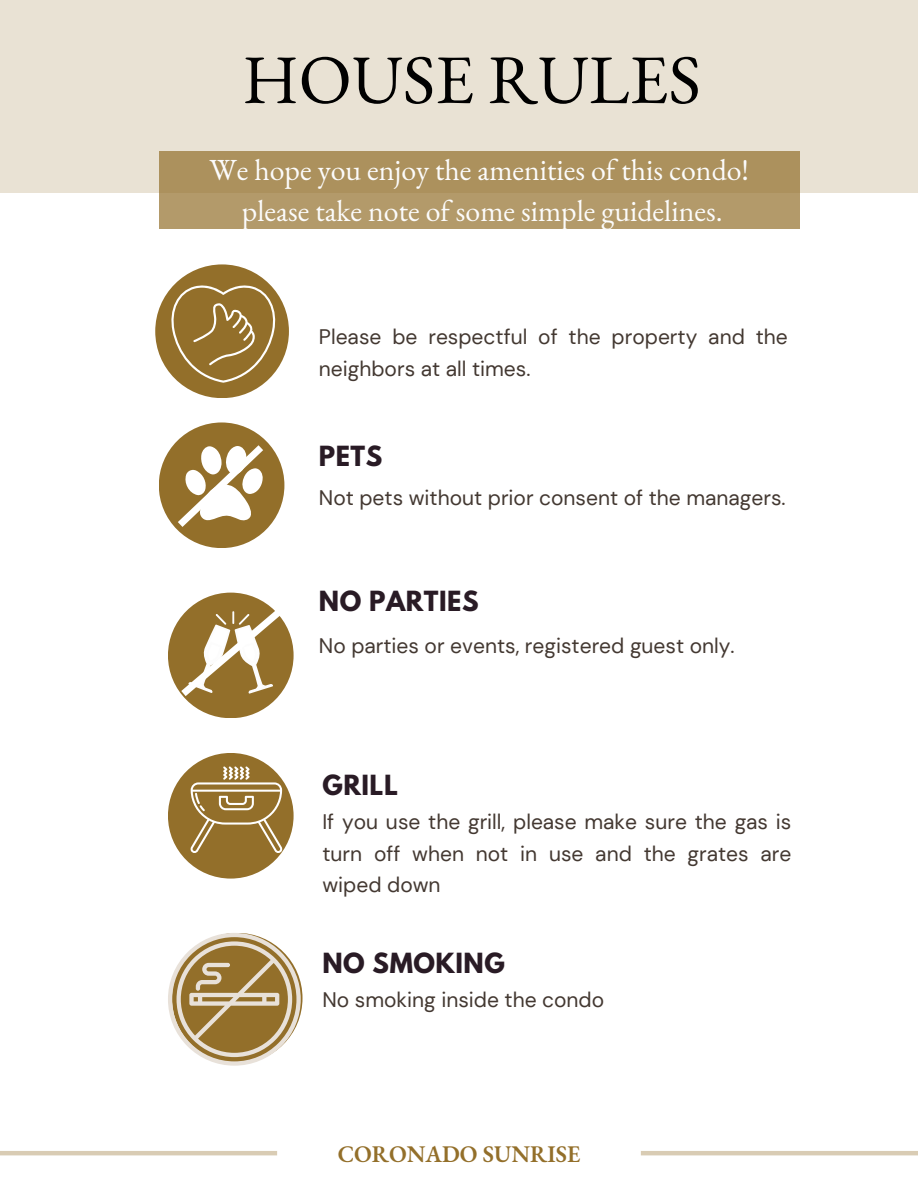
<style>
.page{position:relative;width:918px;height:1188px;background:#fff}
.page>*{position:absolute;margin:0;border:0;box-sizing:border-box;transform-origin:0 0}
.t1{font:69.45px "EB Garamond";color:#000}
.t2{font:29.85px/41.7px "EB Garamond";color:#fcfcfc;text-align:center}
.t3{font:700 24.6px "League Spartan";letter-spacing:.02em;color:#291b25}
.t4{font:600 23.25px "EB Garamond";color:#936f2a}
.t5{font:21px/31.5px "DM Sans";color:#433831;text-align:justify}
</style>
<div class="page">
<div style="left:0;top:0;width:918px;height:192px;background:#e9e2d4"></div>
<div style="left:155px;top:264px;width:134px;height:134px;background:#936f2a;border-radius:50%"></div>
<svg style="left:168px;top:933px;width:133px;height:133px"></svg>
<div style="left:159px;top:151px;width:641px;height:78px;background:linear-gradient(to right,#af9563,#af9563)"></div>
<div style="left:159px;top:422px;width:125px;height:126px;background:#936f2a;border-radius:50%"></div>
<svg style="left:171px;top:438px;width:99px;height:96px"></svg>
<div style="left:168px;top:593px;width:126px;height:125px;background:#936f2a;border-radius:50%"></div>
<div style="left:168px;top:753px;width:126px;height:126px;background:#936f2a;border-radius:50%"></div>
<svg style="left:174px;top:603px;width:114px;height:100px"></svg>
<svg style="left:190px;top:766px;width:92px;height:87px"></svg>
<svg style="left:168px;top:283px;width:110px;height:100px"></svg>
<hr style="left:0;top:1151px;width:277px;height:4px;background:#d9ccb4">
<hr style="left:641px;top:1151px;width:277px;height:4px;background:#d9ccb4">
<p class="t1" style="left:242px;top:33px;width:460px">HOUSE RULES</p>
<p class="t2" style="left:210px;top:148px;width:541px">We hope you enjoy the amenities of this condo! please take note of some simple guidelines.</p>
<h3 class="t5" style="left:319px;top:321px;width:470px">Please be respectful of the property and the neighbors at all times.</h3>
<p class="t3" style="left:319px;top:444px;width:65px">PETS</p>
<p class="t5" style="left:319px;top:482px;width:468px">Not pets without prior consent of the managers.</p>
<p class="t3" style="left:319px;top:589px;width:161px">NO PARTIES</p>
<h3 class="t5" style="left:319px;top:630px;width:417px">No parties or events, registered guest only.</h3>
<p class="t3" style="left:322px;top:772px;width:77px">GRILL</p>
<p class="t5" style="left:322px;top:806px;width:470px">If you use the grill, please make sure the gas is turn off when not in use and the grates are wiped down</p>
<h1 class="t3" style="left:322px;top:951px;width:184px">NO SMOKING</h1>
<h2 class="t5" style="left:322px;top:984px;width:283px">No smoking inside the condo</h2>
<h3 class="t4" style="left:338px;top:1139px;width:244px">CORONADO SUNRISE</h3>
</div>
